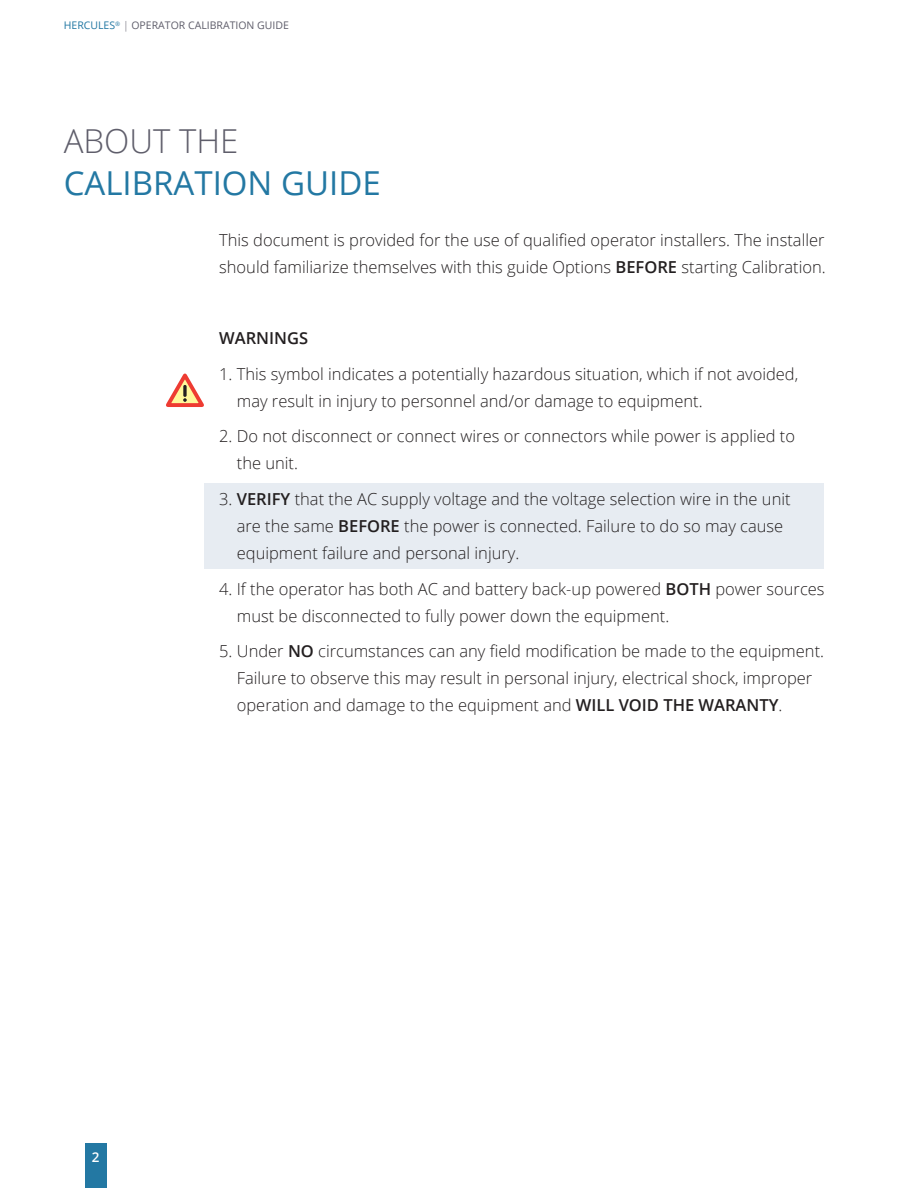
<style>
.page{position:relative;width:918px;height:1188px;background:#fff}
.page>*{position:absolute;margin:0;border:0;box-sizing:border-box;transform-origin:0 0}
.t1{font:33px/42px "Open Sans";color:#2378a3}
.t2{font:300 16.5px/27px "Open Sans";color:#231f20}
.t3{font:600 16.5px "Open Sans";color:#231f20}
.t4{font:600 13.5px "Open Sans";color:#fff}
.t5{font:10.5px "Open Sans";color:#5f5e6b}
.s1{color:#2378a3}
.s2{font-weight:300}
.s3{font-weight:300;color:#5f5e6b}
.s4{font-weight:600}
</style>
<div class="page">
<div style="left:85px;top:1144px;width:21px;height:44px;background:#2378a3"></div>
<div style="left:204px;top:483px;width:620px;height:85px;background:#e7ecf2"></div>
<svg style="left:166px;top:373px;width:38px;height:34px"></svg>
<p class="t5" style="left:64px;top:18px;width:227px"><span class="s1">HERCULES</span><sup>®</sup> <span class="s2">|</span> OPERATOR CALIBRATION GUIDE</p>
<p class="t1" style="left:64px;top:119px;width:319px"><span class="s3">ABOUT THE<br></span>CALIBRATION GUIDE</p>
<p class="t2" style="left:219px;top:227px;width:608px">This document is provided for the use of qualified operator installers. The installer should familiarize themselves with this guide Options <span class="s4">BEFORE</span> starting Calibration.</p>
<p class="t3" style="left:219px;top:327px;width:90px">WARNINGS</p>
<p class="t2" style="left:237px;top:360px;width:563px;text-indent:-18px">1. This symbol indicates a potentially hazardous situation, which if not avoided, may result in injury to personnel and/or damage to equipment.</p>
<p class="t2" style="left:237px;top:423px;width:560px;text-indent:-18px">2. Do not disconnect or connect wires or connectors while power is applied to the unit.</p>
<p class="t2" style="left:237px;top:485px;width:555px;text-indent:-18px">3. <span class="s4">VERIFY</span> that the AC supply voltage and the voltage selection wire in the unit are the same <span class="s4">BEFORE</span> the power is connected. Failure to do so may cause equipment failure and personal injury.</p>
<p class="t2" style="left:237px;top:575px;width:589px;text-indent:-18px">4. If the operator has both AC and battery back-up powered <span class="s4">BOTH</span> power sources must be disconnected to fully power down the equipment.</p>
<p class="t2" style="left:237px;top:637px;width:589px;text-indent:-18px">5. Under <span class="s4">NO</span> circumstances can any field modification be made to the equipment.<br>Failure to observe this may result in personal injury, electrical shock, improper operation and damage to the equipment and <span class="s4">WILL VOID THE WARANTY</span>.</p>
<p class="t4" style="left:92px;top:1148px;width:9px">2</p>
</div>
